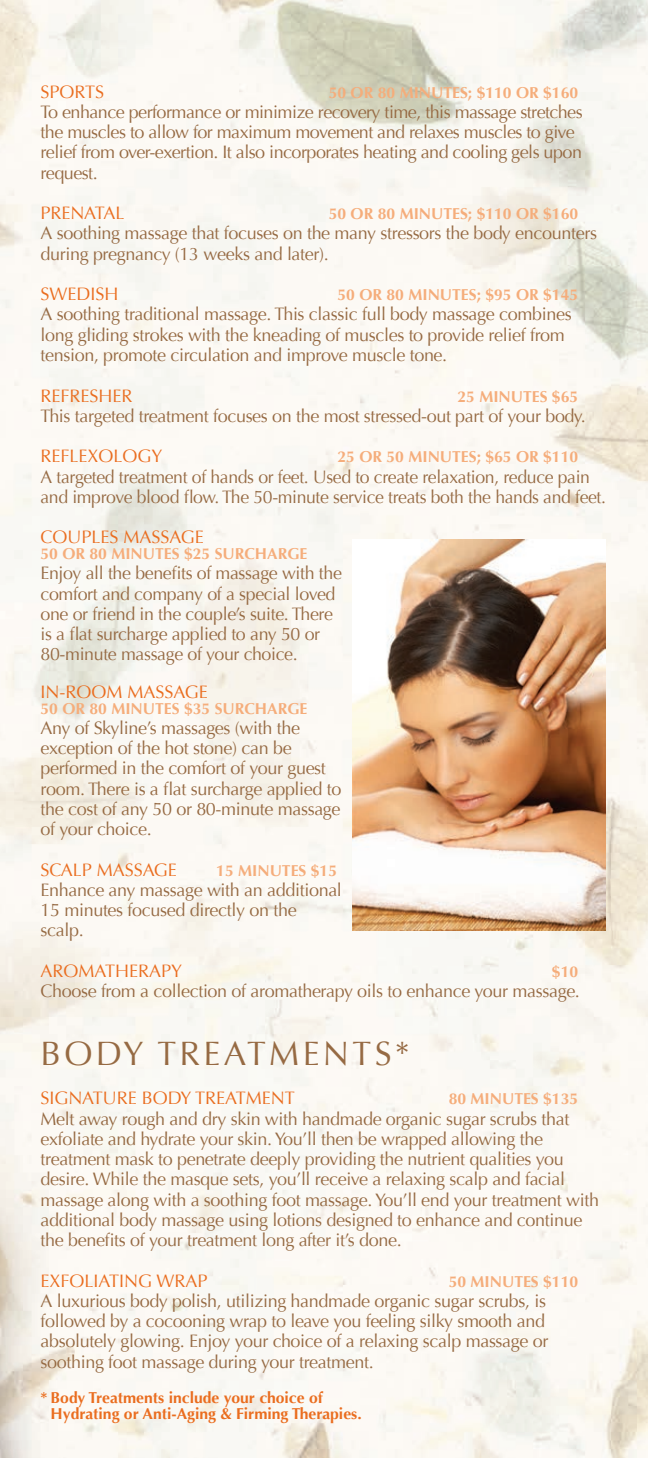
<style>
.page{position:relative;width:648px;height:1458px;background:#fff}
.page>*{position:absolute;margin:0;border:0;box-sizing:border-box;transform-origin:0 0}
.Bullet{font:33.75px "Optima";letter-spacing:.1em;color:#966a43}
.Bullet-2{font:18px/20.2px "Optima";letter-spacing:-.02em;color:#966a43}
.t1{font:18px "Optima";color:#ea6d1f}
.t2{font:700 15.75px "Optima";color:#f5ad7b}
.t3{font:700 15.75px/15.8px "Optima";color:#ea6d1f}
</style>
<div class="page">
<img style="left:0;top:0;width:648px;height:1458px">
<img style="left:353px;top:539px;width:253px;height:392px">
<p class="t1" style="left:40px;top:81px;width:65px">SPORTS</p>
<p class="t2" style="left:329px;top:83px;width:251px">50 OR 80 MINUTES; $110 OR $160</p>
<p class="Bullet-2" style="left:40px;top:102px;width:544px">To enhance performance or minimize recovery time, this massage stretches the muscles to allow for maximum movement and relaxes muscles to give relief from over-exertion. It also incorporates heating and cooling gels upon request.</p>
<p class="t1" style="left:40px;top:203px;width:86px">PRENATAL</p>
<p class="t2" style="left:329px;top:205px;width:251px">50 OR 80 MINUTES; $110 OR $160</p>
<p class="Bullet-2" style="left:40px;top:223px;width:558px">A soothing massage that focuses on the many stressors the body encounters during pregnancy (13 weeks and later).</p>
<p class="t1" style="left:40px;top:284px;width:80px">SWEDISH</p>
<p class="t2" style="left:338px;top:286px;width:242px">50 OR 80 MINUTES; $95 OR $145</p>
<p class="Bullet-2" style="left:40px;top:304px;width:533px">A soothing traditional massage. This classic full body massage combines long gliding strokes with the kneading of muscles to provide relief from tension, promote circulation and improve muscle tone.</p>
<p class="t1" style="left:40px;top:385px;width:93px">REFRESHER</p>
<p class="t2" style="left:457px;top:387px;width:122px">25 MINUTES $65</p>
<p class="Bullet-2" style="left:40px;top:406px;width:547px">This targeted treatment focuses on the most stressed-out part of your body.</p>
<p class="t1" style="left:40px;top:446px;width:123px">REFLEXOLOGY</p>
<p class="t2" style="left:338px;top:448px;width:242px">25 OR 50 MINUTES; $65 OR $110</p>
<p class="Bullet-2" style="left:40px;top:467px;width:567px">A targeted treatment of hands or feet. Used to create relaxation, reduce pain and improve blood flow. The 50-minute service treats both the hands and feet.</p>
<p class="t1" style="left:40px;top:527px;width:165px">COUPLES MASSAGE</p>
<p class="t2" style="left:40px;top:545px;width:268px">50 OR 80 MINUTES $25 SURCHARGE</p>
<p class="Bullet-2" style="left:40px;top:564px;width:303px">Enjoy all the benefits of massage with the comfort and company of a special loved one or friend in the couple’s suite. There is a flat surcharge applied to any 50 or 80-minute massage of your choice.</p>
<p class="t1" style="left:40px;top:681px;width:169px">IN-ROOM MASSAGE</p>
<p class="t2" style="left:40px;top:699px;width:268px">50 OR 80 MINUTES $35 SURCHARGE</p>
<p class="Bullet-2" style="left:40px;top:718px;width:303px">Any of Skyline’s massages (with the exception of the hot stone) can be performed in the comfort of your guest room. There is a flat surcharge applied to the cost of any 50 or 80-minute massage of your choice.</p>
<p class="t1" style="left:40px;top:859px;width:138px">SCALP MASSAGE</p>
<p class="t2" style="left:216px;top:861px;width:122px">15 MINUTES $15</p>
<p class="Bullet-2" style="left:40px;top:880px;width:303px">Enhance any massage with an additional<br>15 minutes focused directly on the scalp.</p>
<p class="t1" style="left:40px;top:960px;width:143px">AROMATHERAPY</p>
<p class="t2" style="left:552px;top:963px;width:28px">$10</p>
<p class="Bullet-2" style="left:40px;top:981px;width:541px">Choose from a collection of aromatherapy oils to enhance your massage.</p>
<p class="Bullet" style="left:40px;top:1034px;width:371px">BODY TREATMENTS*</p>
<p class="t1" style="left:40px;top:1088px;width:256px">SIGNATURE BODY TREATMENT</p>
<p class="t2" style="left:449px;top:1090px;width:131px">80 MINUTES $135</p>
<p class="Bullet-2" style="left:40px;top:1109px;width:560px">Melt away rough and dry skin with handmade organic sugar scrubs that exfoliate and hydrate your skin. You’ll then be wrapped allowing the treatment mask to penetrate deeply providing the nutrient qualities you desire. While the masque sets, you’ll receive a relaxing scalp and facial massage along with a soothing foot massage. You’ll end your treatment with additional body massage using lotions designed to enhance and continue the benefits of your treatment long after it’s done.</p>
<p class="t1" style="left:40px;top:1270px;width:169px">EXFOLIATING WRAP</p>
<p class="t2" style="left:449px;top:1272px;width:131px">50 MINUTES $110</p>
<p class="Bullet-2" style="left:40px;top:1291px;width:509px">A luxurious body polish, utilizing handmade organic sugar scrubs, is followed by a cocooning wrap to leave you feeling silky smooth and absolutely glowing. Enjoy your choice of a relaxing scalp massage or soothing foot massage during your treatment.</p>
<p class="t3" style="left:51px;top:1390px;width:313px;text-indent:-10px">* Body Treatments include your choice of<br>Hydrating or Anti-Aging &amp; Firming Therapies.</p>
</div>
